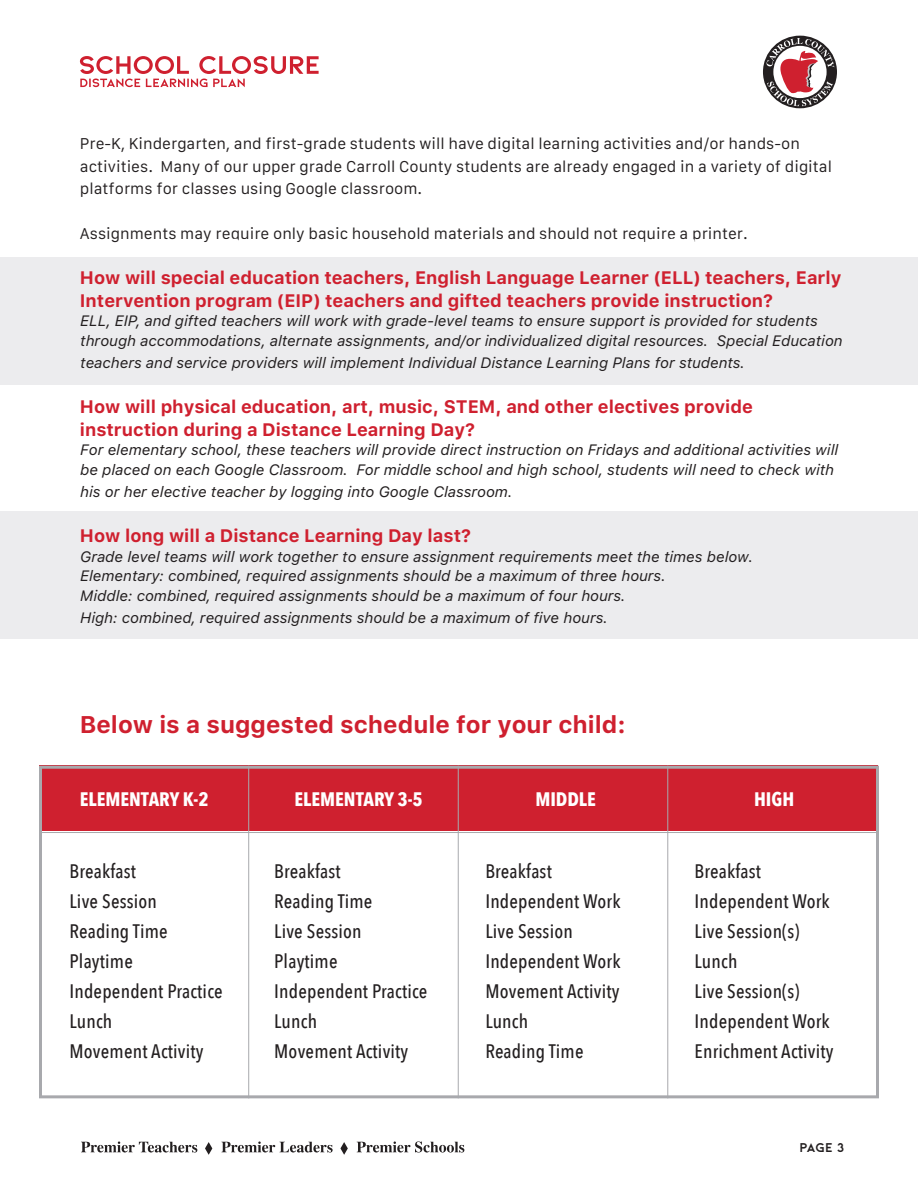
<style>
.page{position:relative;width:918px;height:1188px;background:#fff}
.page>*{position:absolute;margin:0;border:0;box-sizing:border-box;transform-origin:0 0}
.t1{font:700 24px "Galvji";color:#cf202f}
.t2{font:500 19.5px/30px "Avenir Next Condensed";letter-spacing:.01em;color:#231f20}
.t3{font:700 19.5px "Avenir Next Condensed";color:#fff}
.t4{font:700 18px/22.5px "Galvji";color:#cf202f}
.t5{font:italic 15px/19.5px "Galvji";color:#231f20}
.t6{font:15px/22.5px "Galvji";color:#231f20}
.t7{font:700 13.5px "Kiona";color:#231f20}
</style>
<div class="page">
<svg style="left:80px;top:56px;width:239px;height:31px"></svg>
<div style="left:39px;top:766px;width:839px;height:65px;background:#cf202f"></div>
<div style="left:0;top:512px;width:918px;height:127px;background:#ececee"></div>
<div style="left:0;top:257px;width:918px;height:127px;background:#ececee"></div>
<div style="left:763px;top:36px;width:74px;height:72px;background:#231f20;border-radius:50%"></div>
<svg style="left:766px;top:38px;width:68px;height:68px"></svg>
<div style="left:39px;top:766px;width:840px;height:332px;border:3px solid #a8a9ad"></div>
<hr style="left:248px;top:766px;width:1px;height:332px;background:#a8a9ad">
<hr style="left:458px;top:766px;width:1px;height:332px;background:#a8a9ad">
<hr style="left:668px;top:766px;width:1px;height:332px;background:#a8a9ad">
<hr style="left:39px;top:832px;width:839px;height:1px;background:#a8a9ad">
<svg style="left:81px;top:1141px;width:116px;height:12px"></svg>
<svg style="left:221px;top:1141px;width:112px;height:12px"></svg>
<svg style="left:357px;top:1141px;width:107px;height:12px"></svg>
<svg style="left:205px;top:1142px;width:7px;height:13px"></svg>
<svg style="left:340px;top:1142px;width:8px;height:13px"></svg>
<p class="t6" style="left:80px;top:133px;width:754px">Pre-K, Kindergarten, and first-grade students will have digital learning activities and/or hands-on activities. Many of our upper grade Carroll County students are already engaged in a variety of digital platforms for classes using Google classroom.</p>
<p class="t6" style="left:80px;top:223px;width:670px">Assignments may require only basic household materials and should not require a printer.</p>
<p class="t4" style="left:80px;top:267px;width:763px">How will special education teachers, English Language Learner (ELL) teachers, Early<br>Intervention program (EIP) teachers and gifted teachers provide instruction?</p>
<p class="t5" style="left:80px;top:312px;width:764px">ELL, EIP, and gifted teachers will work with grade-level teams to ensure support is provided for students through accommodations, alternate assignments, and/or individualized digital resources. Special Education</p>
<p class="t5" style="left:80px;top:354px;width:666px">teachers and service providers will implement Individual Distance Learning Plans for students.</p>
<p class="t4" style="left:80px;top:396px;width:675px">How will physical education, art, music, STEM, and other electives provide instruction during a Distance Learning Day?</p>
<p class="t5" style="left:80px;top:441px;width:759px">For elementary school, these teachers will provide direct instruction on Fridays and additional activities will be placed on each Google Classroom. For middle school and high school, students will need to check with</p>
<p class="t5" style="left:80px;top:483px;width:434px">his or her elective teacher by logging into Google Classroom.</p>
<p class="t4" style="left:80px;top:525px;width:393px">How long will a Distance Learning Day last?</p>
<p class="t5" style="left:80px;top:547px;width:675px">Grade level teams will work together to ensure assignment requirements meet the times below.<br>Elementary: combined, required assignments should be a maximum of three hours.<br>Middle: combined, required assignments should be a maximum of four hours.</p>
<p class="t5" style="left:80px;top:609px;width:529px">High: combined, required assignments should be a maximum of five hours.</p>
<h1 class="t1" style="left:80px;top:710px;width:547px">Below is a suggested schedule for your child:</h1>
<h2 class="t3" style="left:80px;top:787px;width:130px">ELEMENTARY K-2</h2>
<h2 class="t3" style="left:294px;top:787px;width:130px">ELEMENTARY 3-5</h2>
<h2 class="t3" style="left:535px;top:787px;width:62px">MIDDLE</h2>
<h2 class="t3" style="left:754px;top:787px;width:42px">HIGH</h2>
<h2 class="t2" style="left:274px;top:856px;width:155px">Breakfast<br>Reading Time<br>Live Session<br>Playtime<br>Independent Practice<br>Lunch<br>Movement Activity</h2>
<h2 class="t2" style="left:485px;top:856px;width:137px">Breakfast<br>Independent Work<br>Live Session<br>Independent Work<br>Movement Activity<br>Lunch<br>Reading Time</h2>
<h2 class="t2" style="left:69px;top:856px;width:155px">Breakfast<br>Live Session<br>Reading Time<br>Playtime<br>Independent Practice<br>Lunch<br>Movement Activity</h2>
<h2 class="t2" style="left:695px;top:856px;width:141px">Breakfast<br>Independent Work<br>Live Session(s)<br>Lunch<br>Live Session(s)<br>Independent Work<br>Enrichment Activity</h2>
<p class="t7" style="left:800px;top:1140px;width:46px">Page 3</p>
</div>
